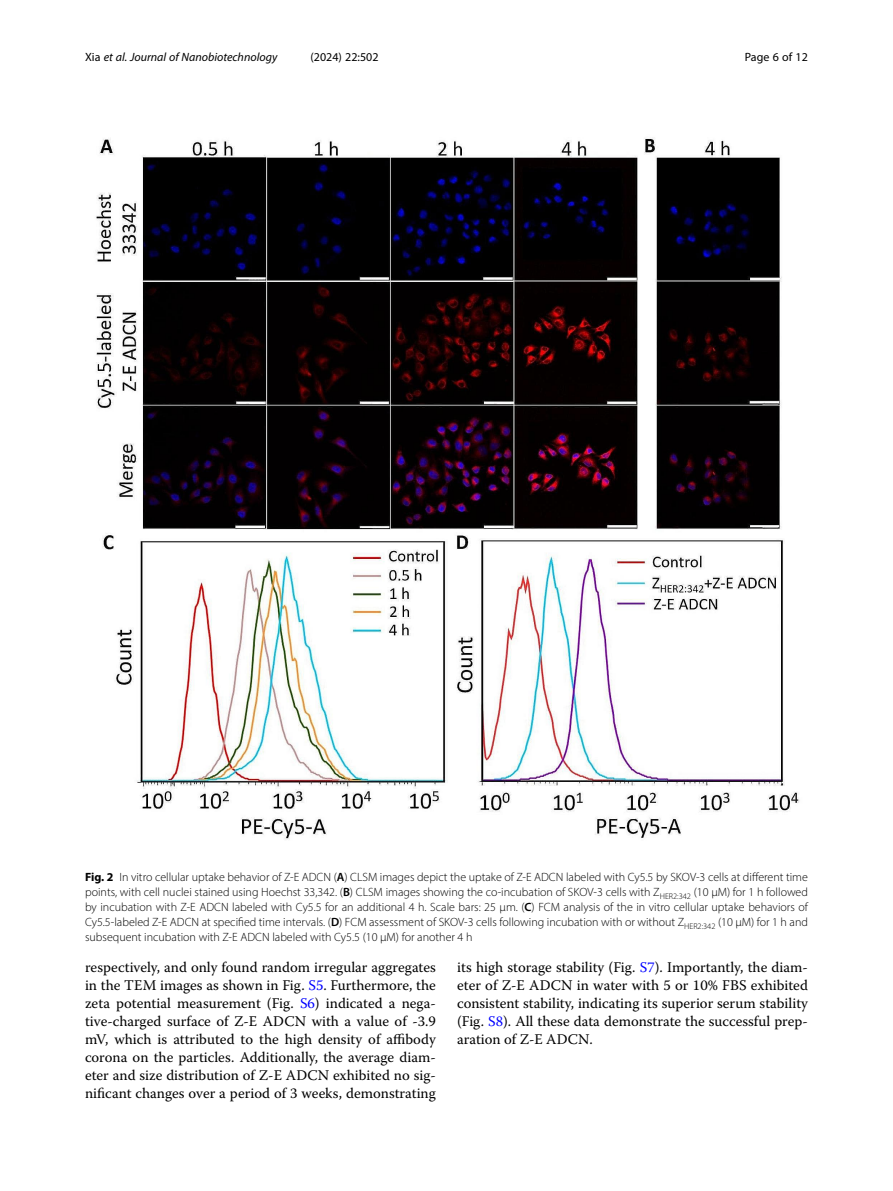
<style>
.page{position:relative;width:893px;height:1191px;background:#fff}
.page>*{position:absolute;margin:0;border:0;box-sizing:border-box;transform-origin:0 0}
.Body_Text_Indent{font:14.7px/18px "Warnock Pro";color:#000;text-align:justify}
.Figure_Caption{font:300 12px/15px "Myriad Pro";color:#000;text-align:justify}
.t1{font:italic 12px "Myriad Pro";color:#000}
.t2{font:12px "Myriad Pro";color:#000}
.s1{font-style:normal}
.s2{font-weight:700}
.s3{font-weight:600}
.s4{color:#00f}
</style>
<div class="page">
<img style="left:96px;top:138px;width:704px;height:702px">
<p class="t1" style="left:85px;top:50px;width:194px"><span class="s1">Xia</span> et al. Journal of Nanobiotechnology</p>
<p class="t2" style="left:310px;top:50px;width:70px">(2024) 22:502</p>
<p class="t2" style="left:745px;top:50px;width:65px">Page 6 of 12</p>
<p class="Figure_Caption" style="left:85px;top:869px;width:724px"><span class="s2">Fig. 2</span> In vitro cellular uptake behavior of Z-E ADCN (<span class="s3">A</span>) CLSM images depict the uptake of Z-E ADCN labeled with Cy5.5 by SKOV-3 cells at different time points, with cell nuclei stained using Hoechst 33,342. (<span class="s3">B</span>) CLSM images showing the co-incubation of SKOV-3 cells with Z<sub>HER2:342</sub> (10 µM) for 1 h followed by incubation with Z-E ADCN labeled with Cy5.5 for an additional 4 h. Scale bars: 25 μm. (<span class="s3">C</span>) FCM analysis of the in vitro cellular uptake behaviors of Cy5.5-labeled Z-E ADCN at specified time intervals. (<span class="s3">D</span>) FCM assessment of SKOV-3 cells following incubation with or without Z<sub>HER2:342</sub> (10 µM) for 1 h and subsequent incubation with Z-E ADCN labeled with Cy5.5 (10 µM) for another 4 h</p>
<p class="Body_Text_Indent" style="left:85px;top:958px;width:352px">respectively, and only found random irregular aggregates in the TEM images as shown in Fig. <span class="s4">S5</span>. Furthermore, the zeta potential measurement (Fig. <span class="s4">S6</span>) indicated a nega&shy;tive-charged surface of Z-E ADCN with a value of -3.9 mV, which is attributed to the high density of affibody corona on the particles. Additionally, the average diam&shy;eter and size distribution of Z-E ADCN exhibited no sig&shy;nificant changes over a period of 3 weeks, demonstrating</p>
<p class="Body_Text_Indent" style="left:457px;top:958px;width:352px">its high storage stability (Fig. <span class="s4">S7</span>). Importantly, the diam&shy;eter of Z-E ADCN in water with 5 or 10% FBS exhibited consistent stability, indicating its superior serum stability (Fig. <span class="s4">S8</span>). All these data demonstrate the successful prep&shy;aration of Z-E ADCN.</p>
</div>
